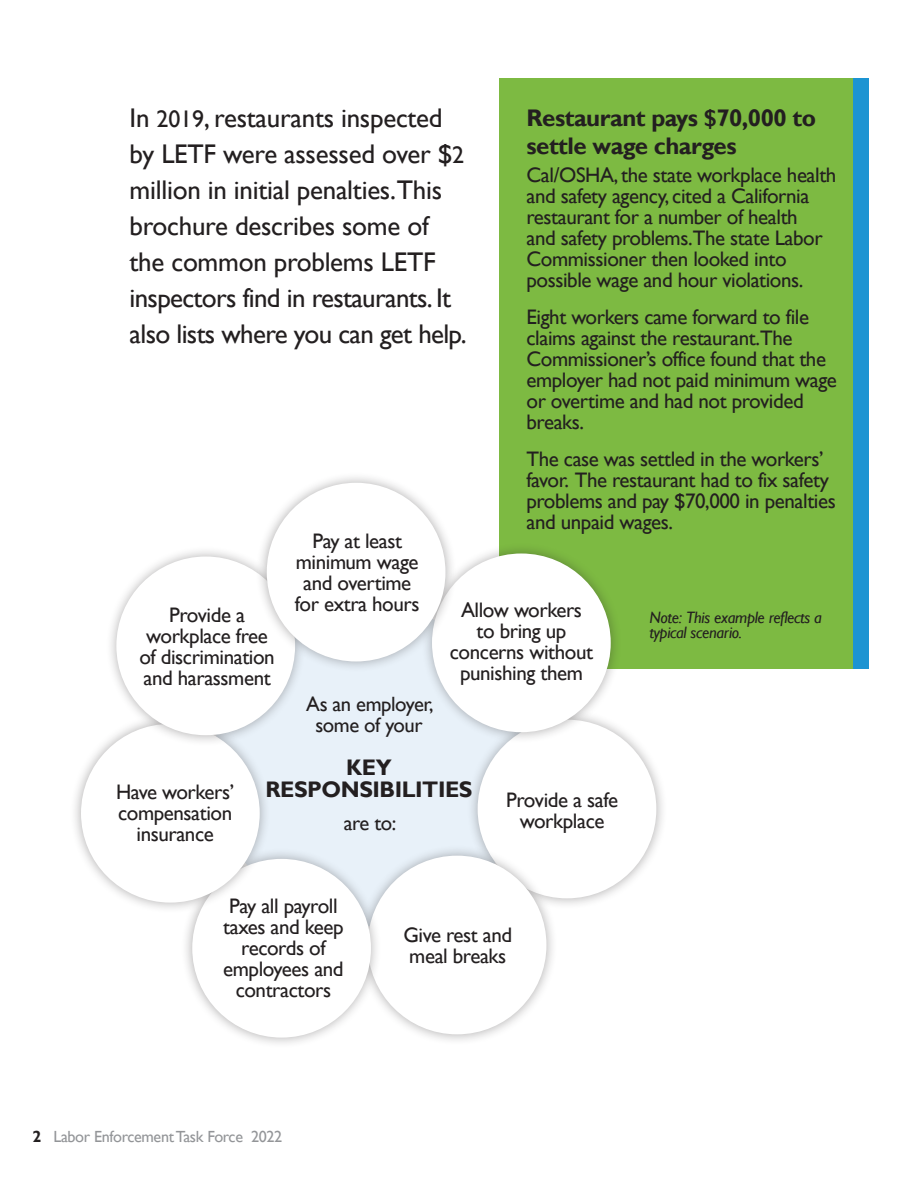
<style>
.page{position:relative;width:918px;height:1188px;background:#fff}
.page>*{position:absolute;margin:0;border:0;box-sizing:border-box;transform-origin:0 0}
.t1{font:27px/36px "Gill Sans";letter-spacing:-.01em;color:#231f20}
.t2{font:700 24px/28.8px "Gill Sans";letter-spacing:-.02em;color:#231f20}
.t3{font:700 22.5px/22.2px "Gill Sans";letter-spacing:-.02em;color:#231f20;text-align:center}
.t4{font:21px/21px "Gill Sans";letter-spacing:-.02em;color:#231f20;text-align:center}
.t5{font:20.7px/20.7px "Gill Sans";letter-spacing:-.02em;color:#231f20;text-align:center}
.t6{font:italic 16.5px/15px "Gill Sans";letter-spacing:-.02em;color:#231f20}
.t7{font:16.2px "Gill Sans";letter-spacing:-.02em;color:#939598}
.s1{font-size:24px}
.s2{font-weight:700;color:#231f20}
</style>
<div class="page">
<div style="left:500px;top:78px;width:354px;height:591px;background:#7dba42"></div>
<div style="left:853px;top:78px;width:15px;height:591px;background:#1c94d2"></div>
<div style="left:213px;top:606px;width:314px;height:320px;background:#e8f1f9;border-radius:50%"></div>
<div style="left:467px;top:709px;width:200px;height:200px;background:#231f20;opacity:.35"></div>
<div style="left:478px;top:720px;width:178px;height:178px;background:#fff;border-radius:50%"></div>
<div style="left:357px;top:845px;width:201px;height:200px;background:#231f20;opacity:.35"></div>
<div style="left:368px;top:856px;width:178px;height:178px;background:#fff;border-radius:50%"></div>
<div style="left:181px;top:848px;width:201px;height:201px;background:#231f20;opacity:.35"></div>
<div style="left:192px;top:859px;width:179px;height:179px;background:#fff;border-radius:50%"></div>
<div style="left:70px;top:713px;width:201px;height:201px;background:#231f20;opacity:.35"></div>
<div style="left:81px;top:724px;width:179px;height:179px;background:#fff;border-radius:50%"></div>
<div style="left:421px;top:543px;width:201px;height:200px;background:#231f20;opacity:.35"></div>
<div style="left:432px;top:554px;width:179px;height:178px;background:#fff;border-radius:50%"></div>
<div style="left:105px;top:545px;width:201px;height:201px;background:#231f20;opacity:.35"></div>
<div style="left:116px;top:556px;width:179px;height:179px;background:#fff;border-radius:50%"></div>
<div style="left:255px;top:472px;width:201px;height:201px;background:#231f20;opacity:.35"></div>
<div style="left:267px;top:483px;width:179px;height:179px;background:#fff;border-radius:50%"></div>
<p class="t1" style="left:130px;top:100px;width:338px">In <span class="s1">2019</span>, restaurants inspected by LETF were assessed over $<span class="s1">2 </span>million in initial penalties.This brochure describes some of the common problems LETF inspectors find in restaurants. It also lists where you can get help.</p>
<h3 class="t2" style="left:526px;top:104px;width:291px">Restaurant pays $70,000 to settle wage charges</h3>
<p class="t4" style="left:527px;top:165px;width:311px;text-align:left">Cal/OSHA, the state workplace health and safety agency, cited a California restaurant for a number of health<br>and safety problems.The state Labor Commissioner then looked into possible wage and hour violations.</p>
<p class="t4" style="left:527px;top:307px;width:312px;text-align:left">Eight workers came forward to file claims against the restaurant.The<br>Commissioner’s office found that the employer had not paid minimum wage or overtime and had not provided breaks.</p>
<p class="t4" style="left:527px;top:449px;width:311px;text-align:left">The case was settled in the workers’ favor. The restaurant had to fix safety problems and pay $70,000 in penalties and unpaid wages.</p>
<p class="t4" style="left:295px;top:531px;width:126px">Pay at least minimum wage and overtime for extra hours</p>
<p class="t4" style="left:450px;top:600px;width:145px">Allow workers to bring up concerns without punishing them</p>
<p class="t4" style="left:139px;top:604px;width:137px">Provide a workplace free of discrimination and harassment</p>
<p class="t6" style="left:650px;top:611px;width:174px">Note: This example reflects a typical scenario.</p>
<p class="t4" style="left:116px;top:782px;width:120px">Have workers’ compensation insurance</p>
<p class="t5" style="left:306px;top:694px;width:129px">As an employer, some of your</p>
<p class="t3" style="left:266px;top:757px;width:208px">KEY<br>RESPONSIBILITIES</p>
<p class="t5" style="left:344px;top:813px;width:54px">are to:</p>
<p class="t4" style="left:506px;top:790px;width:113px">Provide a safe workplace</p>
<p class="t4" style="left:223px;top:896px;width:122px">Pay all payroll taxes and keep records of employees and contractors</p>
<p class="t7" style="left:32px;top:1127px;width:251px"><span class="s2">2</span> Labor Enforcement Task Force 2022</p>
<p class="t4" style="left:403px;top:925px;width:110px;text-align:left">Give rest and meal breaks</p>
</div>
